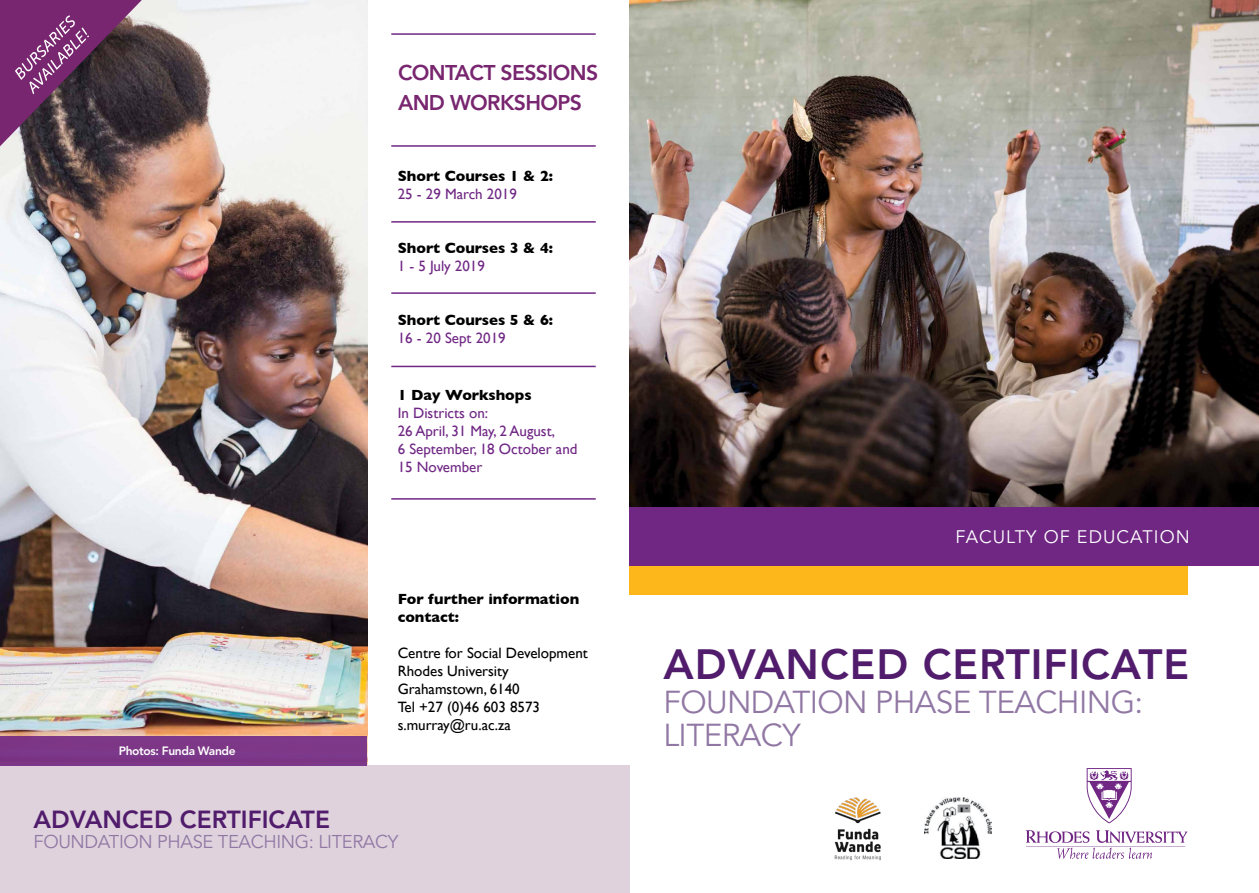
<style>
.page{position:relative;width:1259px;height:893px;background:#fff}
.page>*{position:absolute;margin:0;border:0;box-sizing:border-box;transform-origin:0 0}
.t1{font:800 42px "Avenir";letter-spacing:.025em;color:#511c6c}
.t2{font:31.5px/33px "Avenir";letter-spacing:-.02em;color:#9178a4}
.t3{font:800 24.6px "Avenir";color:#511c6c}
.t4{font:800 21.15px/30.3px "Avenir";letter-spacing:-.03em;color:#78266f}
.t5{font:18.45px "Avenir";letter-spacing:-.02em;color:#9178a4}
.t6{font:18px "Avenir";letter-spacing:.06em;color:#fff}
.t7{font:15px/18px "Gill Sans";color:#702784}
.t8{font:15px/18px "Gill Sans";color:#000}
.t9{font:700 15px/18px "Gill Sans";color:#000}
.t10{font:800 12px "Avenir";letter-spacing:-.03em;color:#fff}
</style>
<div class="page">
<div style="left:629px;top:566px;width:558px;height:29px;background:#fdb71a"></div>
<div style="left:629px;top:369px;width:630px;height:197px;background:#702784"></div>
<img style="left:0;top:0;width:367px;height:736px">
<div style="left:0;top:765px;width:629px;height:128px;background:#dfd2dd"></div>
<div style="left:0;top:736px;width:367px;height:29px;background:#7d3788"></div>
<svg style="left:0;top:0;width:142px;height:146px;background:#63375c"></svg>
<svg style="left:1026px;top:768px;width:161px;height:91px"></svg>
<img style="left:629px;top:0;width:630px;height:506px">
<img style="left:924px;top:797px;width:68px;height:62px">
<img style="left:834px;top:797px;width:47px;height:64px">
<hr style="left:391px;top:145px;width:205px;height:2px;background:#702784">
<hr style="left:391px;top:221px;width:205px;height:2px;background:#702784">
<hr style="left:391px;top:292px;width:205px;height:2px;background:#702784">
<hr style="left:391px;top:366px;width:205px;height:1px;background:#702784">
<hr style="left:391px;top:498px;width:205px;height:2px;background:#702784">
<hr style="left:391px;top:33px;width:205px;height:2px;background:#702784">
<h3 class="t4" style="left:398px;top:57px;width:202px">CONTACT SESSIONS<br>AND WORKSHOPS</h3>
<p class="t9" style="left:398px;top:167px;width:157px">Short Courses 1 &amp; 2:</p>
<p class="t7" style="left:398px;top:185px;width:121px">25 - 29 March 2019</p>
<p class="t9" style="left:398px;top:239px;width:157px">Short Courses 3 &amp; 4:</p>
<p class="t7" style="left:398px;top:257px;width:89px">1 - 5 July 2019</p>
<p class="t9" style="left:398px;top:311px;width:157px">Short Courses 5 &amp; 6:</p>
<p class="t7" style="left:398px;top:329px;width:110px">16 - 20 Sept 2019</p>
<p class="t9" style="left:398px;top:386px;width:135px">1 Day Workshops</p>
<p class="t7" style="left:398px;top:404px;width:181px">In Districts on:<br>26 April, 31 May, 2 August,<br>6 September, 18 October and<br>15 November</p>
<p class="t10" style="left:119px;top:744px;width:118px">Photos: Funda Wande</p>
<h3 class="t3" style="left:33px;top:805px;width:298px">ADVANCED CERTIFICATE</h3>
<p class="t9" style="left:398px;top:590px;width:183px">For further information contact:</p>
<p class="t8" style="left:398px;top:644px;width:192px">Centre for Social Development<br>Rhodes University<br>Grahamstown, 6140<br>Tel +27 (0)46 603 8573 s.murray@ru.ac.za</p>
<p class="t5" style="left:33px;top:831px;width:366px">FOUNDATION PHASE TEACHING: LITERACY</p>
<p class="t6" style="left:955px;top:526px;width:236px">FACULTY OF EDUCATION</p>
<h1 class="t1" style="left:663px;top:640px;width:527px">ADVANCED CERTIFICATE</h1>
<h2 class="t2" style="left:663px;top:687px;width:481px">FOUNDATION PHASE TEACHING:<br>LITERACY</h2>
</div>
